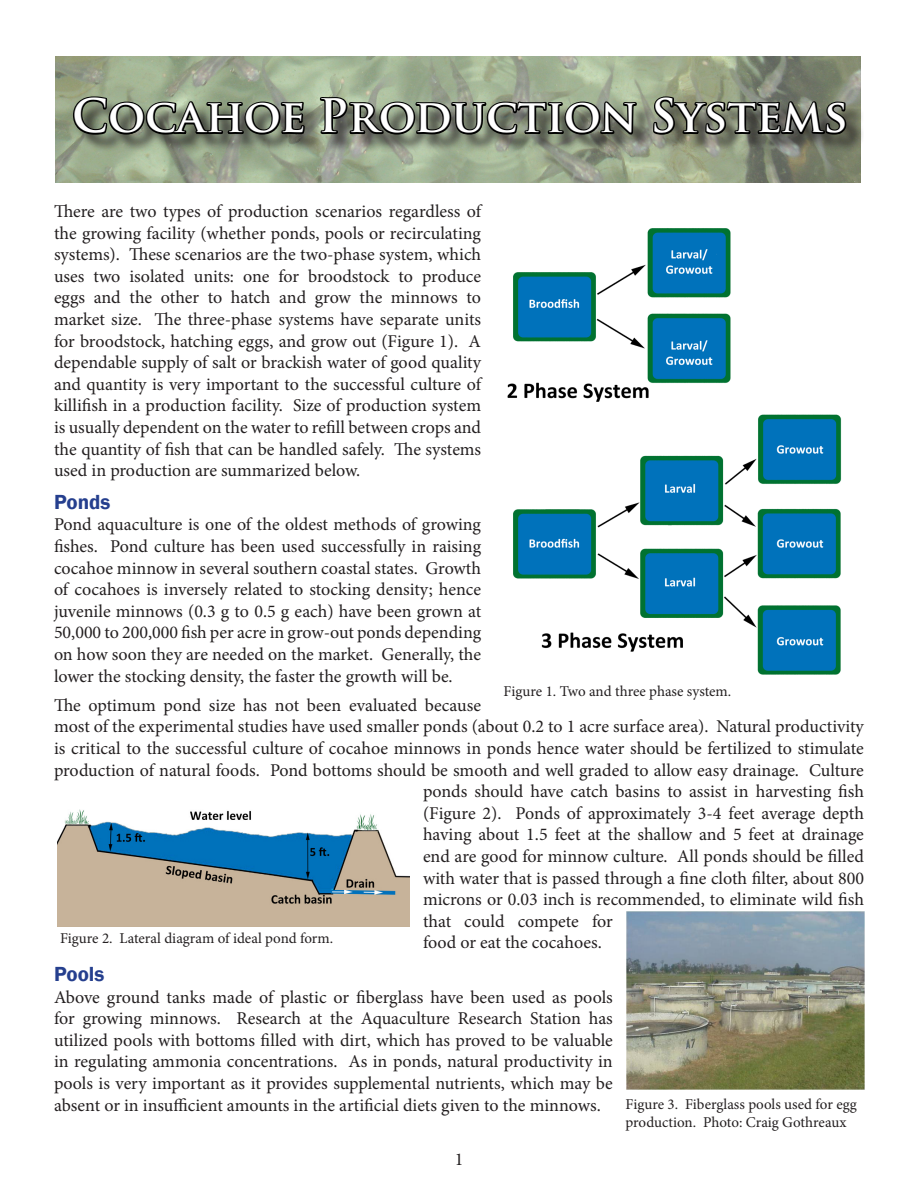
<style>
.page{position:relative;width:918px;height:1188px;background:#fff}
.page>*{position:absolute;margin:0;border:0;box-sizing:border-box;transform-origin:0 0}
.t1{font:700 45px "Trajan Pro";color:#fff}
.t2{font:600 21px "Franklin Gothic";color:#253f8e}
.t3{font:18px/21.6px "Minion Pro";color:#231f20;text-align:justify}
.t4{font:15px/18px "Minion Pro";color:#231f20}
</style>
<div class="page">
<img style="left:56px;top:56px;width:805px;height:126px">
<div style="left:75px;top:99px;width:789px;height:54px;background:#231f20;opacity:.75"></div>
<svg style="left:71px;top:56px;width:235px;height:127px;background:#838e77"></svg>
<svg style="left:318px;top:56px;width:320px;height:119px;background:#85907a"></svg>
<svg style="left:652px;top:56px;width:196px;height:127px;background:#747a67"></svg>
<img style="left:507px;top:228px;width:335px;height:447px">
<img style="left:58px;top:809px;width:352px;height:118px">
<img style="left:626px;top:911px;width:238px;height:179px">
<p class="t1" style="left:72px;top:88px;width:777px">Cocahoe Production Systems</p>
<p class="t3" style="left:54px;top:200px;width:429px">There are two types of production scenarios regardless of the growing facility (whether ponds, pools or recirculating systems). These scenarios are the two-phase system, which uses two isolated units: one for broodstock to produce eggs and the other to hatch and grow the minnows to market size. The three-phase systems have separate units for broodstock, hatching eggs, and grow out (Figure 1). A dependable supply of salt or brackish water of good quality and quantity is very important to the successful culture of killifish in a production facility. Size of production system is usually dependent on the water to refill between crops and the quantity of fish that can be handled safely. The systems used in production are summarized below.</p>
<p class="t2" style="left:54px;top:489px;width:58px">Ponds</p>
<p class="t3" style="left:54px;top:514px;width:429px">Pond aquaculture is one of the oldest methods of growing fishes. Pond culture has been used successfully in raising cocahoe minnow in several southern coastal states. Growth of cocahoes is inversely related to stocking density; hence juvenile minnows (0.3 g to 0.5 g each) have been grown at 50,000 to 200,000 fish per acre in grow-out ponds depending on how soon they are needed on the market. Generally, the lower the stocking density, the faster the growth will be.</p>
<p class="t3" style="left:54px;top:694px;width:429px">The optimum pond size has not been evaluated because</p>
<p class="t3" style="left:54px;top:716px;width:811px">most of the experimental studies have used smaller ponds (about 0.2 to 1 acre surface area). Natural productivity</p>
<p class="t3" style="left:54px;top:737px;width:811px">is critical to the successful culture of cocahoe minnows in ponds hence water should be fertilized to stimulate</p>
<p class="t3" style="left:54px;top:759px;width:811px">production of natural foods. Pond bottoms should be smooth and well graded to allow easy drainage. Culture</p>
<p class="t3" style="left:423px;top:781px;width:443px">ponds should have catch basins to assist in harvesting fish</p>
<p class="t3" style="left:423px;top:802px;width:443px">(Figure 2). Ponds of approximately 3-4 feet average depth</p>
<p class="t3" style="left:423px;top:824px;width:442px">having about 1.5 feet at the shallow and 5 feet at drainage</p>
<p class="t3" style="left:423px;top:845px;width:442px">end are good for minnow culture. All ponds should be filled</p>
<p class="t3" style="left:423px;top:867px;width:443px">with water that is passed through a fine cloth filter, about 800</p>
<p class="t3" style="left:423px;top:889px;width:443px">microns or 0.03 inch is recommended, to eliminate wild fish</p>
<p class="t3" style="left:423px;top:910px;width:191px">that could compete for</p>
<p class="t3" style="left:423px;top:932px;width:180px">food or eat the cocahoes.</p>
<p class="t2" style="left:54px;top:961px;width:52px">Pools</p>
<p class="t3" style="left:54px;top:986px;width:560px">Above ground tanks made of plastic or fiberglass have been used as pools for growing minnows. Research at the Aquaculture Research Station has utilized pools with bottoms filled with dirt, which has proved to be valuable in regulating ammonia concentrations. As in ponds, natural productivity in pools is very important as it provides supplemental nutrients, which may be absent or in insufficient amounts in the artificial diets given to the minnows.</p>
<p class="t4" style="left:504px;top:682px;width:229px">Figure 1. Two and three phase system.</p>
<p class="t4" style="left:60px;top:929px;width:275px">Figure 2. Lateral diagram of ideal pond form.</p>
<p class="t4" style="left:626px;top:1095px;width:233px">Figure 3. Fiberglass pools used for egg production. Photo: Craig Gothreaux</p>
<p class="t3" style="left:455px;top:1148px;width:10px">1</p>
</div>
